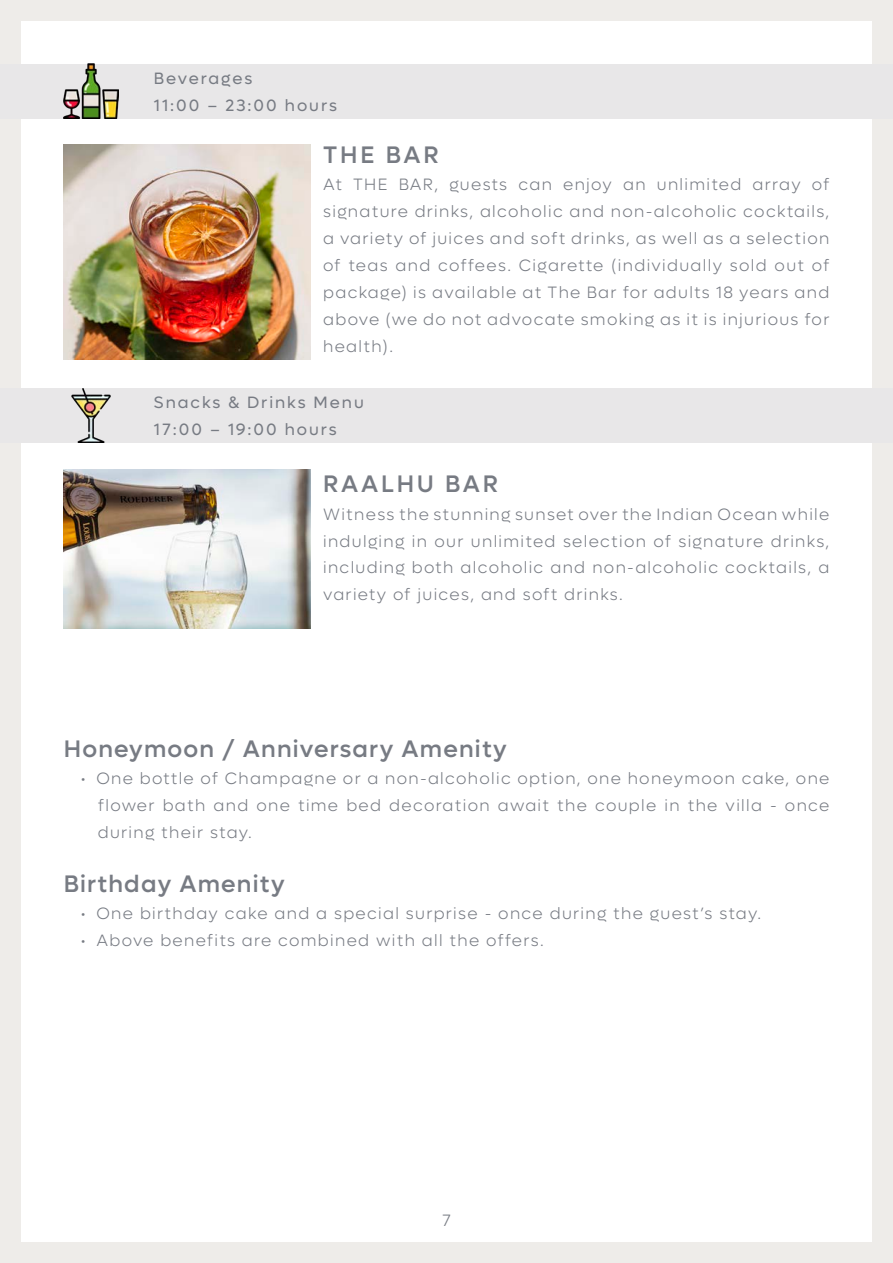
<style>
.page{position:relative;width:893px;height:1263px;background:#eeece9}
.page>*{position:absolute;margin:0;border:0;box-sizing:border-box;transform-origin:0 0}
.Heading_1{font:500 24px "Lufga";letter-spacing:.05em;color:#777b83}
.Heading_1-2{font:500 24px "Lufga";letter-spacing:.12em;color:#777b83}
.t1{font:300 16.5px/27px "Lufga";letter-spacing:.08em;color:#777b83;text-align:justify}
.t2{font:16.5px "Lufga";letter-spacing:.12em;color:#777b83}
</style>
<div class="page">
<div style="left:21px;top:21px;width:851px;height:1221px;background:#fff"></div>
<img style="left:64px;top:145px;width:246px;height:214px">
<img style="left:64px;top:469px;width:246px;height:159px">
<div style="left:0;top:64px;width:893px;height:54px;background:#e8e7e8"></div>
<div style="left:0;top:388px;width:893px;height:55px;background:#e8e7e8"></div>
<img style="left:64px;top:64px;width:54px;height:54px">
<img style="left:71px;top:388px;width:40px;height:55px">
<p class="t2" style="left:154px;top:69px;width:100px">Beverages</p>
<p class="t2" style="left:154px;top:96px;width:185px">11:00 – 23:00 hours</p>
<p class="Heading_1" style="left:323px;top:141px;width:117px">THE BAR</p>
<p class="t1" style="left:323px;top:171px;width:508px">At THE BAR, guests can enjoy an unlimited array of signature drinks, alcoholic and non-alcoholic cocktails, a variety of juices and soft drinks, as well as a selection of teas and coffees. Cigarette (individually sold out of package) is available at The Bar for adults 18 years and above (we do not advocate smoking as it is injurious for health).</p>
<p class="t2" style="left:154px;top:393px;width:211px">Snacks &amp; Drinks Menu</p>
<p class="t2" style="left:154px;top:420px;width:184px">17:00 – 19:00 hours</p>
<p class="Heading_1-2" style="left:323px;top:470px;width:176px">RAALHU BAR</p>
<p class="t1" style="left:323px;top:500px;width:508px">Witness the stunning sunset over the Indian Ocean while indulging in our unlimited selection of signature drinks, including both alcoholic and non-alcoholic cocktails, a variety of juices, and soft drinks.</p>
<p class="Heading_1" style="left:64px;top:734px;width:444px">Honeymoon / Anniversary Amenity</p>
<p class="t1" style="left:98px;top:764px;width:733px;text-indent:-17px">• One bottle of Champagne or a non-alcoholic option, one honeymoon cake, one flower bath and one time bed decoration await the couple in the villa - once during their stay.</p>
<p class="Heading_1" style="left:64px;top:869px;width:222px">Birthday Amenity</p>
<p class="t1" style="left:81px;top:899px;width:682px">• One birthday cake and a special surprise - once during the guest’s stay.</p>
<p class="t1" style="left:81px;top:926px;width:464px">• Above benefits are combined with all the offers.</p>
<p class="t1" style="left:442px;top:1206px;width:10px">7</p>
</div>
